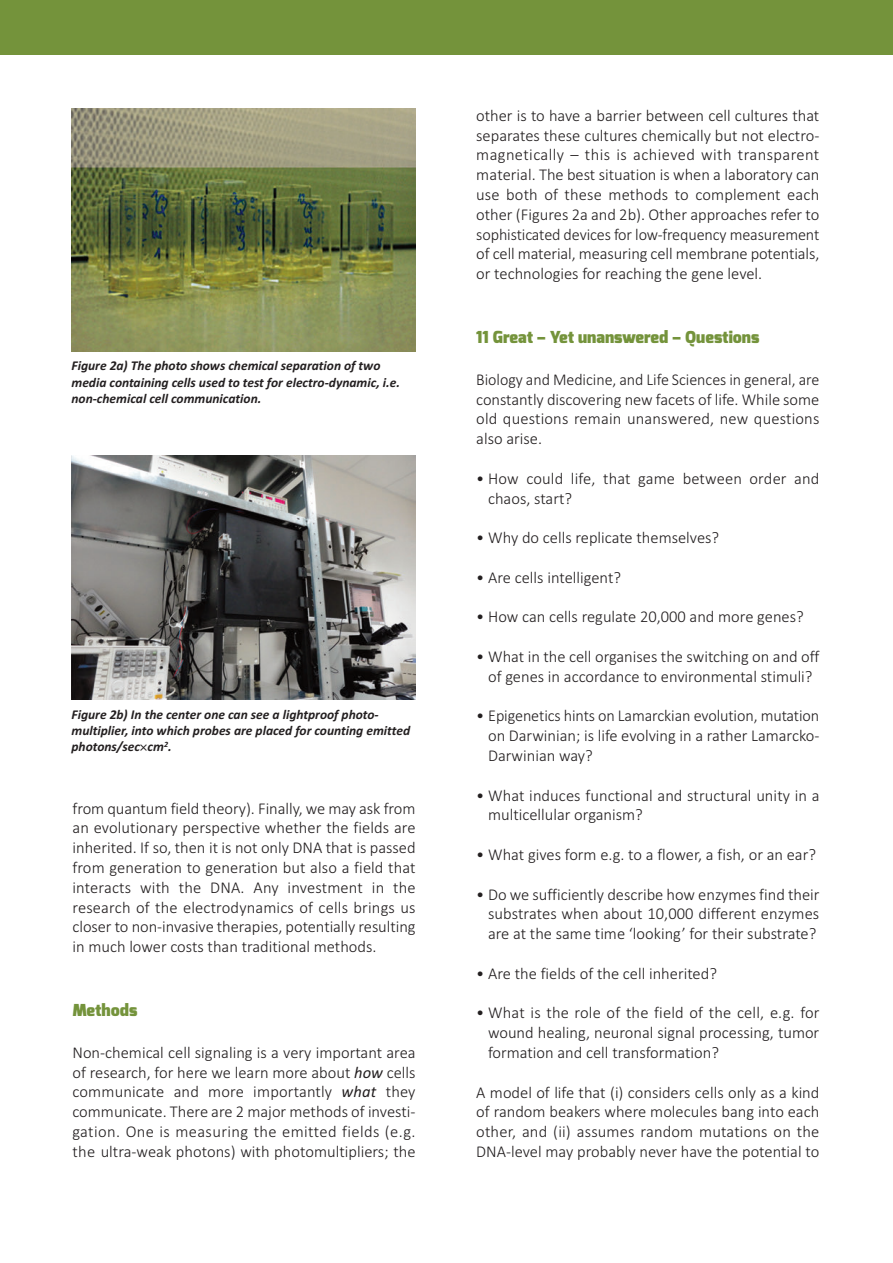
<style>
.page{position:relative;width:893px;height:1263px;background:#fff}
.page>*{position:absolute;margin:0;border:0;box-sizing:border-box;transform-origin:0 0}
.t1{font:300 16.5px/19.8px "Calibri";color:#231f20;text-align:justify}
.t2{font:900 16.5px "Exo";color:#74933b}
.t3{font:italic 700 13.5px/16.2px "Calibri";color:#231f20}
.s1{font-family:"Times";font-weight:400;font-style:normal}
.s2{font-weight:400;font-style:italic}
</style>
<div class="page">
<img style="left:71px;top:108px;width:345px;height:244px">
<img style="left:71px;top:456px;width:345px;height:243px">
<div style="left:0;top:0;width:893px;height:55px;background:#74933b"></div>
<p class="t3" style="left:71px;top:358px;width:330px">Figure 2a) The photo shows chemical separation of two media containing cells used to test for electro-dynamic, i.e. non-chemical cell communication.</p>
<p class="t3" style="left:71px;top:706px;width:340px">Figure 2b) In the center one can see a lightproof photo&shy;multiplier, into which probes are placed for counting emitted photons/sec<span class="s1">×</span>cm<sup>2</sup>.</p>
<p class="t1" style="left:72px;top:798px;width:345px">from quantum field theory). Finally, we may ask from an evolutionary perspective whether the fields are inherited. If so, then it is not only DNA that is passed from generation to generation but also a field that interacts with the DNA. Any investment in the research of the electrodynamics of cells brings us closer to non-invasive therapies, potentially resulting in much lower costs than traditional methods.</p>
<p class="t2" style="left:72px;top:1000px;width:67px">Methods</p>
<p class="t1" style="left:72px;top:1042px;width:345px">Non-chemical cell signaling is a very important area of research, for here we learn more about <span class="s2">how</span> cells communicate and more importantly <span class="s2">what</span> they communicate. There are 2 major methods of investi&shy;gation. One is measuring the emitted fields (e.g. the ultra-weak photons) with photomultipliers; the</p>
<p class="t1" style="left:476px;top:105px;width:345px">other is to have a barrier between cell cultures that separates these cultures chemically but not electro&shy;magnetically – this is achieved with transparent material. The best situation is when a laboratory can use both of these methods to complement each other (Figures 2a and 2b). Other approaches refer to sophisticated devices for low-frequency measurement of cell material, measuring cell membrane potentials, or technologies for reaching the gene level.</p>
<p class="t2" style="left:476px;top:327px;width:285px">11 Great – Yet unanswered – Questions</p>
<p class="t1" style="left:476px;top:369px;width:345px">Biology and Medicine, and Life Sciences in general, are constantly discovering new facets of life. While some old questions remain unanswered, new questions also arise.</p>
<p class="t1" style="left:488px;top:468px;width:333px;text-indent:-12px">• How could life, that game between order and chaos, start?</p>
<p class="t1" style="left:476px;top:527px;width:244px">• Why do cells replicate themselves?</p>
<p class="t1" style="left:476px;top:567px;width:146px">• Are cells intelligent?</p>
<p class="t1" style="left:476px;top:607px;width:329px">• How can cells regulate 20,000 and more genes?</p>
<p class="t1" style="left:476px;top:646px;width:345px;text-align:center">• What in the cell organises the switching on and off of genes in accordance to environmental stimuli?</p>
<p class="t1" style="left:488px;top:706px;width:333px;text-indent:-12px">• Epigenetics hints on Lamarckian evolution, mutation on Darwinian; is life evolving in a rather Lamarcko-Darwinian way?</p>
<p class="t1" style="left:488px;top:785px;width:333px;text-indent:-12px">• What induces functional and structural unity in a multicellular organism?</p>
<p class="t1" style="left:476px;top:844px;width:341px">• What gives form e.g. to a flower, a fish, or an ear?</p>
<p class="t1" style="left:488px;top:884px;width:333px;text-indent:-12px">• Do we sufficiently describe how enzymes find their substrates when about 10,000 different enzymes are at the same time ‘looking’ for their substrate?</p>
<p class="t1" style="left:476px;top:963px;width:242px">• Are the fields of the cell inherited?</p>
<p class="t1" style="left:488px;top:1003px;width:333px;text-indent:-12px">• What is the role of the field of the cell, e.g. for wound healing, neuronal signal processing, tumor formation and cell transformation?</p>
<p class="t1" style="left:476px;top:1082px;width:345px">A model of life that (i) considers cells only as a kind of random beakers where molecules bang into each other, and (ii) assumes random mutations on the DNA-level may probably never have the potential to</p>
</div>
